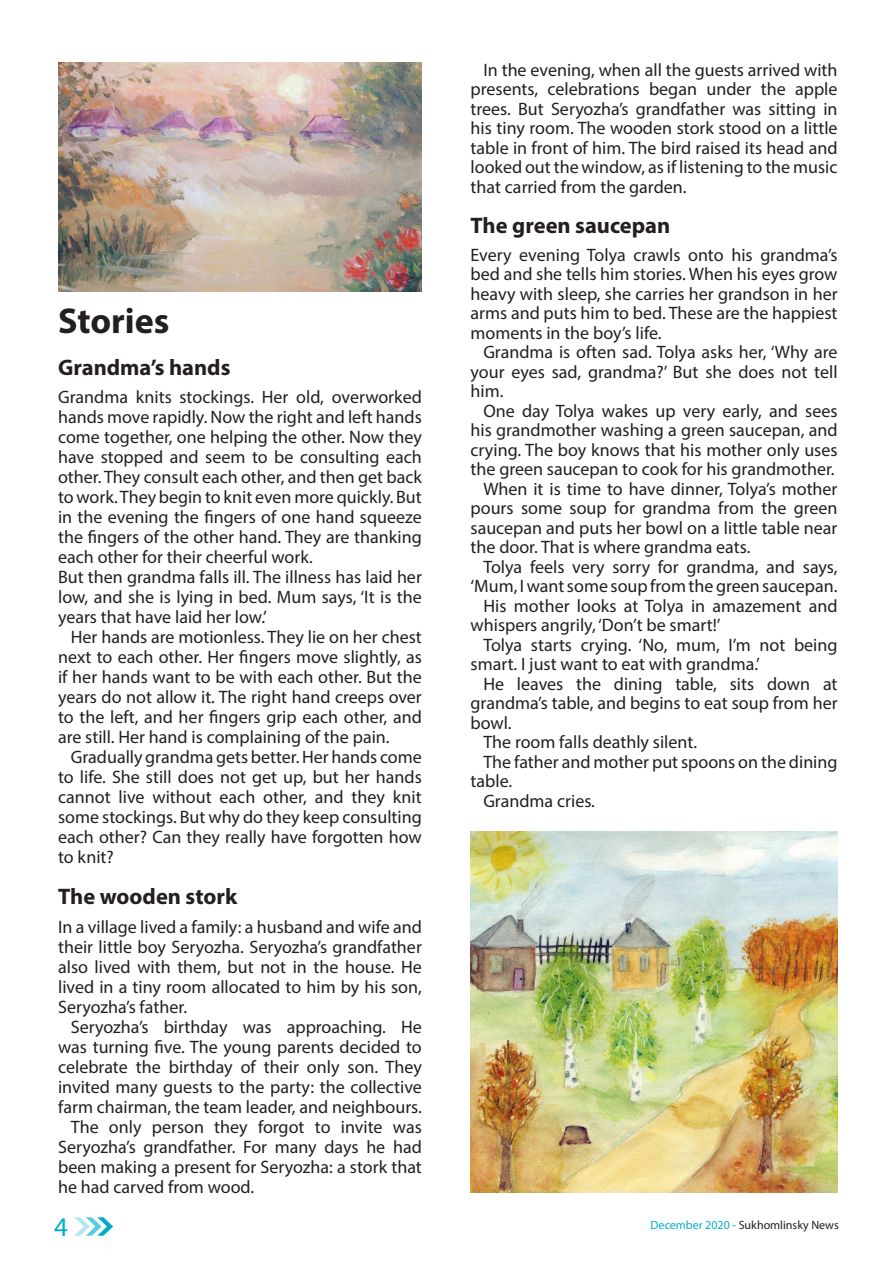
<style>
.page{position:relative;width:893px;height:1263px;background:#fff}
.page>*{position:absolute;margin:0;border:0;box-sizing:border-box;transform-origin:0 0}
._02_Article_Title{font:700 36px "Myriad Pro";color:#231f20}
.t1{font:27px "Myriad Pro";color:#00acc8}
.t2{font:700 22.5px "Myriad Pro";color:#231f20}
.t3{font:18px/20px "Myriad Pro";color:#231f20;text-align:justify}
.t4{font:12px "Myriad Pro";color:#231f20}
.s1{color:#00acc8}
</style>
<div class="page">
<svg style="left:74px;top:1217px;width:39px;height:19px"></svg>
<img style="left:471px;top:831px;width:366px;height:361px">
<img style="left:58px;top:62px;width:364px;height:229px">
<p class="_02_Article_Title" style="left:58px;top:298px;width:113px">Stories</p>
<p class="t2" style="left:58px;top:352px;width:174px">Grandma’s hands</p>
<p class="t3" style="left:58px;top:387px;width:365px">Grandma knits stockings. Her old, overworked hands move rapidly. Now the right and left hands come together, one helping the other. Now they have stopped and seem to be consulting each other. They consult each other, and then get back to work. They begin to knit even more quickly. But in the evening the fingers of one hand squeeze the fingers of the other hand. They are thanking each other for their cheerful work.</p>
<p class="t3" style="left:58px;top:567px;width:365px">But then grandma falls ill. The illness has laid her low, and she is lying in bed. Mum says, ‘It is the years that have laid her low.’</p>
<p class="t3" style="left:58px;top:627px;width:365px;text-indent:13px">Her hands are motionless. They lie on her chest next to each other. Her fingers move slightly, as if her hands want to be with each other. But the years do not allow it. The right hand creeps over to the left, and her fingers grip each other, and are still. Her hand is complaining of the pain.</p>
<p class="t3" style="left:58px;top:747px;width:365px;text-indent:13px">Gradually grandma gets better. Her hands come to life. She still does not get up, but her hands cannot live without each other, and they knit some stockings. But why do they keep consulting each other? Can they really have forgotten how to knit?</p>
<p class="t2" style="left:58px;top:882px;width:181px">The wooden stork</p>
<p class="t3" style="left:58px;top:916px;width:365px">In a village lived a family: a husband and wife and their little boy Seryozha. Seryozha’s grandfather also lived with them, but not in the house. He lived in a tiny room allocated to him by his son, Seryozha’s father.</p>
<p class="t3" style="left:58px;top:1016px;width:365px;text-indent:13px">Seryozha’s birthday was approaching. He was turning five. The young parents decided to celebrate the birthday of their only son. They invited many guests to the party: the collective farm chairman, the team leader, and neighbours.</p>
<p class="t3" style="left:58px;top:1116px;width:365px;text-indent:13px">The only person they forgot to invite was Seryozha’s grandfather. For many days he had been making a present for Seryozha: a stork that he had carved from wood.</p>
<p class="t3" style="left:471px;top:60px;width:368px;line-height:19.5px;text-indent:13px">In the evening, when all the guests arrived with presents, celebrations began under the apple trees. But Seryozha’s grandfather was sitting in his tiny room. The wooden stork stood on a little table in front of him. The bird raised its head and looked out the window, as if listening to the music that carried from the garden.</p>
<p class="t2" style="left:471px;top:210px;width:201px">The green saucepan</p>
<p class="t3" style="left:471px;top:245px;width:368px;line-height:19.5px">Every evening Tolya crawls onto his grandma’s bed and she tells him stories. When his eyes grow heavy with sleep, she carries her grandson in her arms and puts him to bed. These are the happiest moments in the boy’s life.</p>
<p class="t3" style="left:471px;top:342px;width:368px;line-height:19.5px;text-indent:13px">Grandma is often sad. Tolya asks her, ‘Why are your eyes sad, grandma?’ But she does not tell him.</p>
<p class="t3" style="left:471px;top:401px;width:368px;line-height:19.5px;text-indent:13px">One day Tolya wakes up very early, and sees his grandmother washing a green saucepan, and crying. The boy knows that his mother only uses the green saucepan to cook for his grandmother.</p>
<p class="t3" style="left:471px;top:479px;width:368px;line-height:19.5px;text-indent:13px">When it is time to have dinner, Tolya’s mother pours some soup for grandma from the green saucepan and puts her bowl on a little table near the door. That is where grandma eats.</p>
<p class="t3" style="left:471px;top:557px;width:368px;line-height:19.5px;text-align:right">Tolya feels very sorry for grandma, and says, ‘Mum, I want some soup from the green saucepan.</p>
<p class="t3" style="left:471px;top:596px;width:368px;line-height:19.5px;text-indent:13px">His mother looks at Tolya in amazement and whispers angrily, ‘Don’t be smart!’</p>
<p class="t3" style="left:471px;top:635px;width:368px;line-height:19.5px;text-indent:13px">Tolya starts crying. ‘No, mum, I’m not being smart. I just want to eat with grandma.’</p>
<p class="t3" style="left:471px;top:674px;width:369px;line-height:19.5px;text-indent:13px">He leaves the dining table, sits down at grandma’s table, and begins to eat soup from her bowl.</p>
<p class="t3" style="left:483px;top:732px;width:215px">The room falls deathly silent.</p>
<p class="t3" style="left:471px;top:752px;width:368px;line-height:19.5px;text-indent:13px">The father and mother put spoons on the dining table.</p>
<p class="t3" style="left:483px;top:790px;width:113px">Grandma cries.</p>
<h2 class="t1" style="left:54px;top:1210px;width:15px">4</h2>
<p class="t4" style="left:651px;top:1218px;width:190px"><span class="s1">December 2020 -</span> Sukhomlinsky News</p>
</div>
